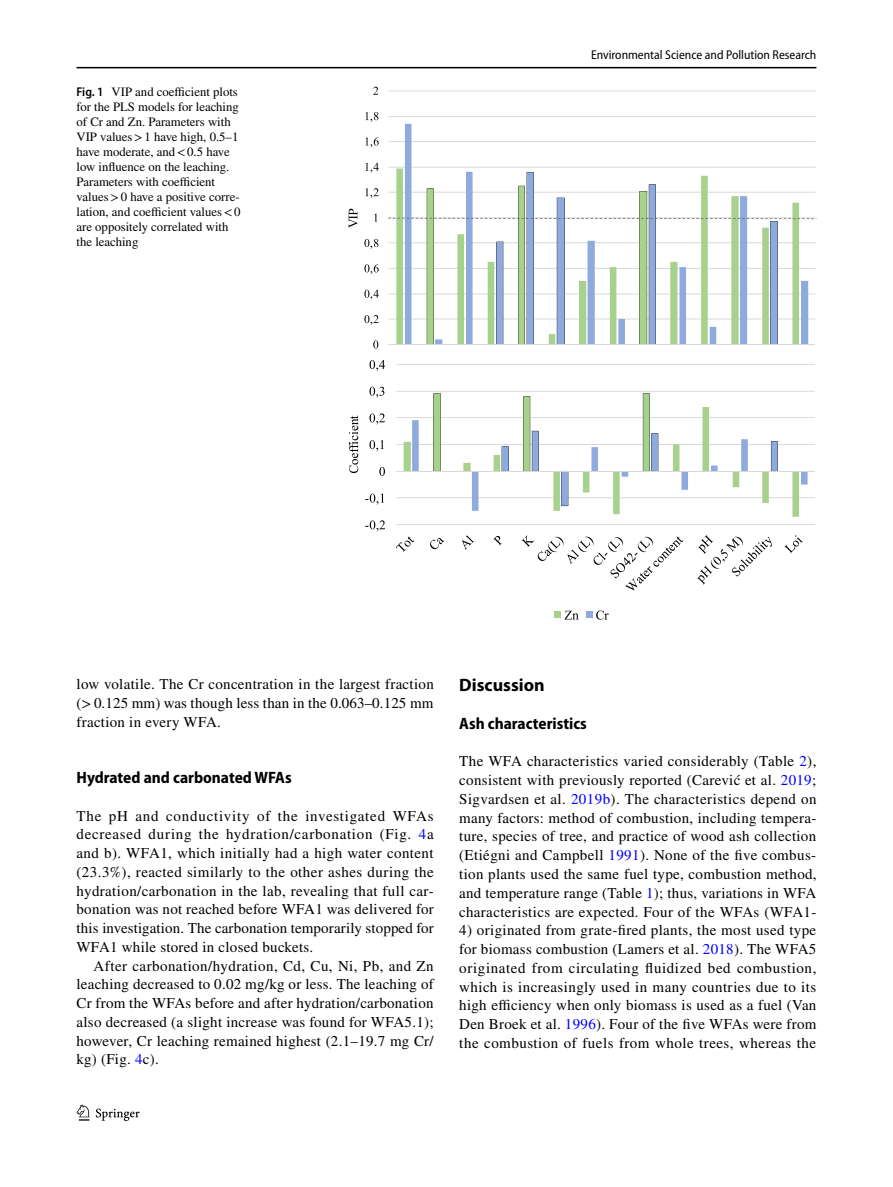
<style>
.page{position:relative;width:893px;height:1187px;background:#fff}
.page>*{position:absolute;margin:0;border:0;box-sizing:border-box;transform-origin:0 0}
.t1{font:700 18px "Myriad Pro";color:#000}
.t2{font:700 semi-condensed 16.5px "Myriad Pro";color:#000}
.t3{font:15px/18.8px "STIX";letter-spacing:.02em;color:#000;text-align:justify}
.t4{font:12.75px/15px "STIX";color:#000}
.t5{font:semi-condensed 12.75px "Myriad Pro";color:#000}
.s1{font-family:"Myriad Pro";font-weight:600;font-stretch:semi-condensed}
.s2{color:#00f}
</style>
<div class="page">
<hr style="left:77px;top:67px;width:739px;height:1px;background:#000">
<svg style="left:77px;top:1104px;width:12px;height:16px"></svg>
<svg style="left:96px;top:1108px;width:44px;height:12px"></svg>
<hr style="left:388px;top:167px;width:427px;height:1px;background:#d9d9d9">
<hr style="left:388px;top:141px;width:427px;height:1px;background:#d9d9d9">
<hr style="left:388px;top:116px;width:427px;height:1px;background:#d9d9d9">
<hr style="left:388px;top:90px;width:427px;height:1px;background:#d9d9d9">
<svg style="left:405px;top:124px;width:403px;height:48px"></svg>
<hr style="left:388px;top:344px;width:427px;height:1px;background:#d9d9d9">
<svg style="left:373px;top:340px;width:5px;height:8px"></svg>
<svg style="left:364px;top:315px;width:15px;height:10px"></svg>
<svg style="left:364px;top:290px;width:15px;height:9px"></svg>
<svg style="left:364px;top:264px;width:15px;height:10px"></svg>
<svg style="left:364px;top:239px;width:14px;height:10px"></svg>
<svg style="left:374px;top:213px;width:3px;height:8px"></svg>
<svg style="left:365px;top:188px;width:14px;height:10px"></svg>
<svg style="left:365px;top:163px;width:14px;height:10px"></svg>
<svg style="left:365px;top:137px;width:14px;height:10px"></svg>
<svg style="left:365px;top:112px;width:13px;height:10px"></svg>
<svg style="left:373px;top:87px;width:5px;height:8px"></svg>
<svg style="left:349px;top:209px;width:9px;height:19px"></svg>
<hr style="left:396px;top:524px;width:419px;height:1px;background:#d9d9d9">
<hr style="left:396px;top:497px;width:419px;height:1px;background:#d9d9d9">
<hr style="left:396px;top:444px;width:419px;height:1px;background:#d9d9d9">
<hr style="left:396px;top:417px;width:419px;height:1px;background:#d9d9d9">
<hr style="left:396px;top:391px;width:419px;height:1px;background:#d9d9d9">
<hr style="left:396px;top:364px;width:419px;height:1px;background:#d9d9d9">
<svg style="left:404px;top:441px;width:395px;height:75px"></svg>
<svg style="left:412px;top:393px;width:396px;height:118px"></svg>
<hr style="left:396px;top:471px;width:419px;height:1px;background:#d9d9d9">
<svg style="left:365px;top:520px;width:20px;height:11px"></svg>
<svg style="left:365px;top:493px;width:19px;height:11px"></svg>
<svg style="left:379px;top:467px;width:6px;height:9px"></svg>
<svg style="left:369px;top:440px;width:15px;height:11px"></svg>
<svg style="left:369px;top:413px;width:16px;height:11px"></svg>
<svg style="left:369px;top:386px;width:15px;height:12px"></svg>
<svg style="left:369px;top:360px;width:16px;height:11px"></svg>
<svg style="left:396px;top:536px;width:18px;height:16px"></svg>
<svg style="left:430px;top:538px;width:14px;height:11px"></svg>
<svg style="left:462px;top:535px;width:12px;height:15px"></svg>
<svg style="left:493px;top:536px;width:9px;height:9px"></svg>
<svg style="left:521px;top:535px;width:162px;height:55px"></svg>
<svg style="left:697px;top:534px;width:75px;height:50px"></svg>
<svg style="left:784px;top:535px;width:19px;height:18px"></svg>
<svg style="left:349px;top:415px;width:9px;height:58px"></svg>
<div style="left:555px;top:611px;width:6px;height:7px;background:#a9d18e"></div>
<svg style="left:564px;top:610px;width:14px;height:9px"></svg>
<div style="left:586px;top:611px;width:7px;height:7px;background:#8faadc"></div>
<svg style="left:596px;top:610px;width:13px;height:9px"></svg>
<svg style="left:388px;top:172px;width:428px;height:172px"></svg>
<p class="t4" style="left:77px;top:85px;width:165px"><span class="s1">Fig. 1</span> VIP and coefficient plots for the PLS models for leaching of Cr and Zn. Parameters with<br>VIP values&gt;1 have high, 0.5–1 have moderate, and&lt;0.5 have low influence on the leaching.<br>Parameters with coefficient values&gt;0 have a positive corre&shy;lation, and coefficient values&lt;0 are oppositely correlated with the leaching</p>
<p class="t5" style="left:591px;top:48px;width:227px">Environmental Science and Pollution Research</p>
<p class="t3" style="left:77px;top:675px;width:359px">low volatile. The Cr concentration in the largest fraction (&gt;0.125 mm) was though less than in the 0.063–0.125 mm fraction in every WFA.</p>
<p class="t2" style="left:77px;top:768px;width:217px">Hydrated and carbonated WFAs</p>
<p class="t3" style="left:77px;top:807px;width:359px">The pH and conductivity of the investigated WFAs decreased during the hydration/carbonation (Fig. <span class="s2">4</span>a and b). WFA1, which initially had a high water content (23.3%), reacted similarly to the other ashes during the hydration/carbonation in the lab, revealing that full car&shy;bonation was not reached before WFA1 was delivered for this investigation. The carbonation temporarily stopped for WFA1 while stored in closed buckets.</p>
<p class="t3" style="left:77px;top:957px;width:359px;text-indent:17px">After carbonation/hydration, Cd, Cu, Ni, Pb, and Zn leaching decreased to 0.02 mg/kg or less. The leaching of Cr from the WFAs before and after hydration/carbonation also decreased (a slight increase was found for WFA5.1); however, Cr leaching remained highest (2.1–19.7 mg Cr/ kg) (Fig. <span class="s2">4</span>c).</p>
<p class="t1" style="left:459px;top:673px;width:87px">Discussion</p>
<p class="t2" style="left:459px;top:714px;width:129px">Ash characteristics</p>
<p class="t3" style="left:459px;top:753px;width:359px">The WFA characteristics varied considerably (Table <span class="s2">2</span>), consistent with previously reported (Carević et al. <span class="s2">2019</span>; Sigvardsen et al. <span class="s2">2019b</span>). The characteristics depend on many factors: method of combustion, including tempera&shy;ture, species of tree, and practice of wood ash collection (Etiégni and Campbell <span class="s2">1991</span>). None of the five combus&shy;tion plants used the same fuel type, combustion method, and temperature range (Table <span class="s2">1</span>); thus, variations in WFA characteristics are expected. Four of the WFAs (WFA1-</p>
<p class="t3" style="left:459px;top:921px;width:359px">4) originated from grate-fired plants, the most used type for biomass combustion (Lamers et al. <span class="s2">2018</span>). The WFA5 originated from circulating fluidized bed combustion, which is increasingly used in many countries due to its high efficiency when only biomass is used as a fuel (Van Den Broek et al. <span class="s2">1996</span>). Four of the five WFAs were from the combustion of fuels from whole trees, whereas the</p>
</div>
